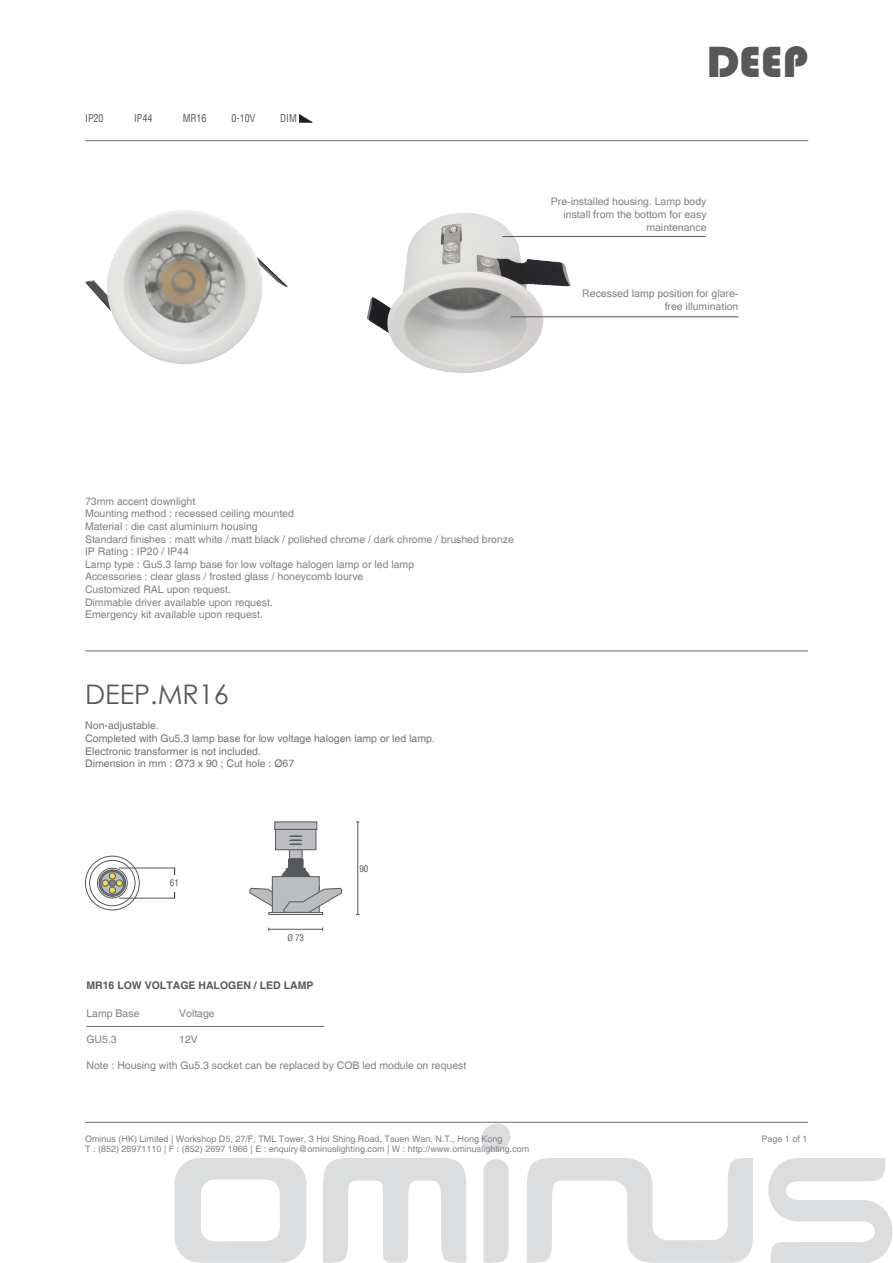
<style>
.page{position:relative;width:893px;height:1263px;background:#fff}
.page>*{position:absolute;margin:0;border:0;box-sizing:border-box;transform-origin:0 0}
.t1{font:45px "Bauhaus 93";color:#57585a}
.t2{font:27px "Century Gothic";color:#57585a}
.t3{font:10.5px/12.6px "Helvetica";color:#808285}
.t4{font:10.5px/12.6px "Helvetica";color:#717275}
.t5{font:10.5px/12.6px "Microsoft Sans Serif";color:#808285;text-align:right}
.t6{font:700 10.5px "Helvetica";color:#57585a}
.t7{font:condensed 10.5px "Helvetica";color:#57585a;scale:.95 1}
.t8{font:9px/10.8px "Helvetica";color:#808285}
.t9{font:condensed 9px "Helvetica";color:#57585a}
</style>
<div class="page">
<hr style="left:85px;top:1122px;width:723px;height:1px;background:#6c6d70">
<hr style="left:85px;top:140px;width:723px;height:1px;background:#6c6d70">
<svg style="left:299px;top:114px;width:14px;height:9px"></svg>
<hr style="left:357px;top:822px;width:1px;height:92px;background:#57585a">
<hr style="left:269px;top:929px;width:54px;height:1px;background:#57585a">
<svg style="left:274px;top:821px;width:43px;height:9px"></svg>
<div style="left:275px;top:829px;width:41px;height:21px;background:#bcbdc0;border:1px solid #57585a"></div>
<svg style="left:249px;top:835px;width:93px;height:80px"></svg>
<img style="left:85px;top:210px;width:202px;height:154px">
<svg style="left:85px;top:856px;width:54px;height:54px"></svg>
<div style="left:85px;top:856px;width:55px;height:54px;border:1px solid #57585a;border-radius:50%"></div>
<svg style="left:90px;top:860px;width:45px;height:46px"></svg>
<div style="left:89px;top:860px;width:46px;height:46px;border:1px solid #57585a;border-radius:50%"></div>
<svg style="left:97px;top:868px;width:30px;height:30px"></svg>
<div style="left:97px;top:868px;width:31px;height:30px;border:1px solid #57585a;border-radius:50%"></div>
<svg style="left:99px;top:870px;width:27px;height:26px"></svg>
<div style="left:99px;top:869px;width:27px;height:28px;border:1px solid #57585a;border-radius:50%"></div>
<div style="left:101px;top:871px;width:23px;height:24px;background:#696a6c;border-radius:50%"></div>
<div style="left:100px;top:871px;width:24px;height:24px;border:1px solid #57585a;border-radius:50%"></div>
<div style="left:109px;top:872px;width:7px;height:7px;border:1px solid #57585a;border-radius:50%"></div>
<div style="left:116px;top:879px;width:7px;height:7px;border:1px solid #57585a;border-radius:50%"></div>
<svg style="left:102px;top:873px;width:20px;height:20px"></svg>
<div style="left:102px;top:879px;width:7px;height:7px;border:1px solid #57585a;border-radius:50%"></div>
<hr style="left:119px;top:898px;width:56px;height:1px;background:#57585a">
<hr style="left:119px;top:868px;width:56px;height:1px;background:#57585a">
<hr style="left:174px;top:868px;width:1px;height:30px;background:#231f20">
<div style="left:167px;top:875px;width:15px;height:16px;background:#fff"></div>
<img style="left:367px;top:213px;width:210px;height:160px">
<hr style="left:511px;top:316px;width:227px;height:1px;background:#57585a">
<hr style="left:502px;top:236px;width:203px;height:1px;background:#57585a">
<hr style="left:85px;top:650px;width:723px;height:1px;background:#6c6d70">
<hr style="left:86px;top:1026px;width:238px;height:1px;background:#6c6d70">
<svg style="left:174px;top:1123px;width:719px;height:140px"></svg>
<p class="t7" style="left:85px;top:112px;width:21px">IP20</p>
<p class="t7" style="left:134px;top:112px;width:21px">IP44</p>
<p class="t7" style="left:183px;top:112px;width:27px">MR16</p>
<p class="t7" style="left:231px;top:112px;width:27px">0-10V</p>
<p class="t7" style="left:280px;top:112px;width:19px">DIM</p>
<h1 class="t1" style="left:706px;top:37px;width:103px">DEEP</h1>
<p class="t5" style="left:551px;top:195px;width:157px">Pre-installed housing. Lamp body install from the bottom for easy maintenance</p>
<p class="t5" style="left:582px;top:287px;width:158px">Recessed lamp position for glare&shy;free illumination</p>
<p class="t3" style="left:85px;top:495px;width:430px">73mm accent downlight<br>Mounting method : recessed ceiling mounted<br>Material : die cast aluminium housing<br>Standard finishes : matt white / matt black / polished chrome / dark chrome / brushed bronze IP Rating : IP20 / IP44<br>Lamp type : Gu5.3 lamp base for low voltage halogen lamp or led lamp<br>Accessories : clear glass / frosted glass / honeycomb lourve<br>Customized RAL upon request.<br>Dimmable driver available upon request.<br>Emergency kit available upon request.</p>
<h2 class="t2" style="left:85px;top:675px;width:145px">DEEP.MR16</h2>
<p class="t4" style="left:85px;top:720px;width:351px">Non-adjustable.<br>Completed with Gu5.3 lamp base for low voltage halogen lamp or led lamp.<br>Electronic transformer is not included.<br>Dimension in mm : Ø73 x 90 ; Cut hole : Ø67</p>
<p class="t9" style="left:170px;top:877px;width:10px">61</p>
<p class="t9" style="left:287px;top:931px;width:18px">Ø 73</p>
<p class="t9" style="left:359px;top:862px;width:10px">90</p>
<p class="t6" style="left:86px;top:979px;width:228px">MR16 LOW VOLTAGE HALOGEN / LED LAMP</p>
<p class="t3" style="left:86px;top:1008px;width:55px">Lamp Base</p>
<p class="t3" style="left:179px;top:1008px;width:37px">Voltage</p>
<p class="t3" style="left:86px;top:1033px;width:32px">GU5.3</p>
<p class="t3" style="left:179px;top:1033px;width:20px">12V</p>
<p class="t3" style="left:86px;top:1059px;width:381px">Note : Housing with Gu5.3 socket can be replaced by COB led module on request</p>
<p class="t8" style="left:85px;top:1133px;width:446px">Ominus (HK) Limited | Workshop D5, 27/F, TML Tower, 3 Hoi Shing Road, Tsuen Wan, N.T., Hong Kong<br>T : (852) 26971110 | F : (852) 2697 1966 | E : enquiry@ominuslighting.com | W : http://www.ominuslighting.com</p>
<p class="t8" style="left:761px;top:1133px;width:48px">Page 1 of 1</p>
</div>
